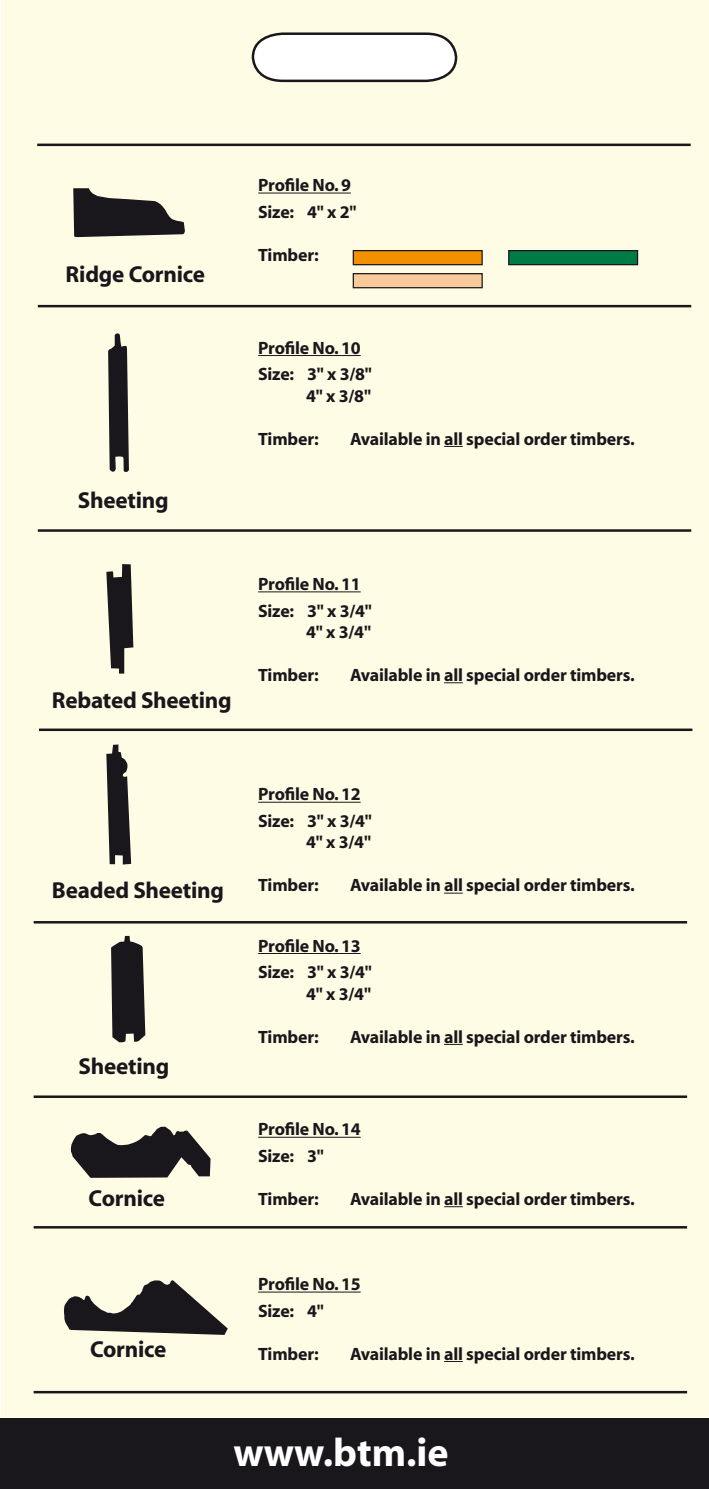
<style>
.page{position:relative;width:709px;height:1489px;background:#fff}
.page>*{position:absolute;margin:0;border:0;box-sizing:border-box;transform-origin:0 0}
.t1{font:700 40px "Myriad";color:#fff}
.t2{font:700 23.25px "Myriad";letter-spacing:-.01em;color:#1a171c}
.t3{font:700 17.75px/26.5px "Myriad";letter-spacing:-.01em;color:#1a171c}
</style>
<div class="page">
<div style="left:1px;top:0;width:708px;height:1486px;background:#fffce5"></div>
<div style="left:0;top:1417px;width:709px;height:71px;background:#1a171c"></div>
<hr style="left:37px;top:144px;width:653px;height:2px;background:#1a171c">
<hr style="left:258px;top:192px;width:93px;height:1px;background:#1a171c">
<div style="left:509px;top:250px;width:128px;height:15px;background:#007a46"></div>
<div style="left:508px;top:250px;width:130px;height:15px;border:1px solid #1a171c"></div>
<div style="left:353px;top:250px;width:129px;height:15px;background:#f29100"></div>
<div style="left:353px;top:250px;width:130px;height:15px;border:1px solid #1a171c"></div>
<div style="left:353px;top:274px;width:129px;height:14px;background:#facb9a"></div>
<div style="left:353px;top:273px;width:130px;height:15px;border:1px solid #1a171c"></div>
<hr style="left:38px;top:305px;width:653px;height:2px;background:#1a171c">
<hr style="left:258px;top:355px;width:103px;height:1px;background:#1a171c">
<svg style="left:444px;top:446px;width:19px;height:1px"></svg>
<hr style="left:38px;top:529px;width:653px;height:2px;background:#1a171c">
<hr style="left:258px;top:591px;width:103px;height:1px;background:#1a171c">
<svg style="left:444px;top:682px;width:19px;height:1px"></svg>
<hr style="left:39px;top:728px;width:653px;height:3px;background:#1a171c">
<hr style="left:258px;top:801px;width:103px;height:1px;background:#1a171c">
<svg style="left:444px;top:892px;width:19px;height:1px"></svg>
<hr style="left:34px;top:921px;width:653px;height:2px;background:#1a171c">
<hr style="left:258px;top:953px;width:103px;height:1px;background:#1a171c">
<svg style="left:444px;top:1043px;width:19px;height:1px"></svg>
<hr style="left:34px;top:1095px;width:653px;height:2px;background:#1a171c">
<hr style="left:258px;top:1136px;width:103px;height:1px;background:#1a171c">
<svg style="left:444px;top:1206px;width:19px;height:1px"></svg>
<hr style="left:34px;top:1225px;width:653px;height:3px;background:#1a171c">
<hr style="left:258px;top:1291px;width:103px;height:1px;background:#1a171c">
<hr style="left:34px;top:1390px;width:653px;height:3px;background:#1a171c">
<svg style="left:73px;top:188px;width:112px;height:49px"></svg>
<svg style="left:108px;top:333px;width:21px;height:139px"></svg>
<svg style="left:106px;top:564px;width:27px;height:109px"></svg>
<svg style="left:106px;top:744px;width:25px;height:120px"></svg>
<svg style="left:111px;top:935px;width:34px;height:107px;background:#3b3839"></svg>
<svg style="left:71px;top:1126px;width:139px;height:51px"></svg>
<svg style="left:64px;top:1280px;width:164px;height:54px"></svg>
<svg style="left:251px;top:32px;width:207px;height:51px;background:#e6e5e4"></svg>
<h2 class="t2" style="left:66px;top:262px;width:141px">Ridge Cornice</h2>
<h2 class="t2" style="left:78px;top:488px;width:92px">Sheeting</h2>
<h2 class="t2" style="left:52px;top:687px;width:181px">Rebated Sheeting</h2>
<p class="t3" style="left:258px;top:173px;width:100px">Profile No. 9<br>Size: 4" x 2"</p>
<p class="t3" style="left:258px;top:242px;width:62px">Timber:</p>
<p class="t3" style="left:258px;top:335px;width:115px">Profile No. 10<br>Size: 3" x 3/8"</p>
<p class="t3" style="left:306px;top:383px;width:66px">4" x 3/8"</p>
<p class="t3" style="left:258px;top:426px;width:62px">Timber:</p>
<p class="t3" style="left:350px;top:426px;width:286px">Available in all special order timbers.</p>
<p class="t3" style="left:258px;top:571px;width:115px">Profile No. 11<br>Size: 3" x 3/4"</p>
<p class="t3" style="left:306px;top:619px;width:66px">4" x 3/4"</p>
<p class="t3" style="left:258px;top:662px;width:62px">Timber:</p>
<p class="t3" style="left:350px;top:662px;width:286px">Available in all special order timbers.</p>
<h2 class="t2" style="left:52px;top:878px;width:174px">Beaded Sheeting</h2>
<h2 class="t2" style="left:79px;top:1054px;width:92px">Sheeting</h2>
<h2 class="t2" style="left:89px;top:1186px;width:78px">Cornice</h2>
<h2 class="t2" style="left:90px;top:1337px;width:78px">Cornice</h2>
<p class="t3" style="left:258px;top:781px;width:115px">Profile No. 12<br>Size: 3" x 3/4"</p>
<p class="t3" style="left:306px;top:829px;width:66px">4" x 3/4"</p>
<p class="t3" style="left:258px;top:872px;width:62px">Timber:</p>
<p class="t3" style="left:350px;top:872px;width:286px">Available in all special order timbers.</p>
<p class="t3" style="left:258px;top:933px;width:115px">Profile No. 13<br>Size: 3" x 3/4"</p>
<p class="t3" style="left:306px;top:981px;width:66px">4" x 3/4"</p>
<p class="t3" style="left:258px;top:1023px;width:62px">Timber:</p>
<p class="t3" style="left:350px;top:1023px;width:286px">Available in all special order timbers.</p>
<p class="t3" style="left:258px;top:1116px;width:104px">Profile No. 14<br>Size: 3"</p>
<p class="t3" style="left:258px;top:1186px;width:62px">Timber:</p>
<p class="t3" style="left:350px;top:1186px;width:286px">Available in all special order timbers.</p>
<p class="t3" style="left:258px;top:1271px;width:104px">Profile No. 15<br>Size: 4"</p>
<p class="t3" style="left:258px;top:1340px;width:62px">Timber:</p>
<p class="t3" style="left:350px;top:1340px;width:286px">Available in all special order timbers.</p>
<h1 class="t1" style="left:233px;top:1431px;width:217px">www.btm.ie</h1>
</div>
